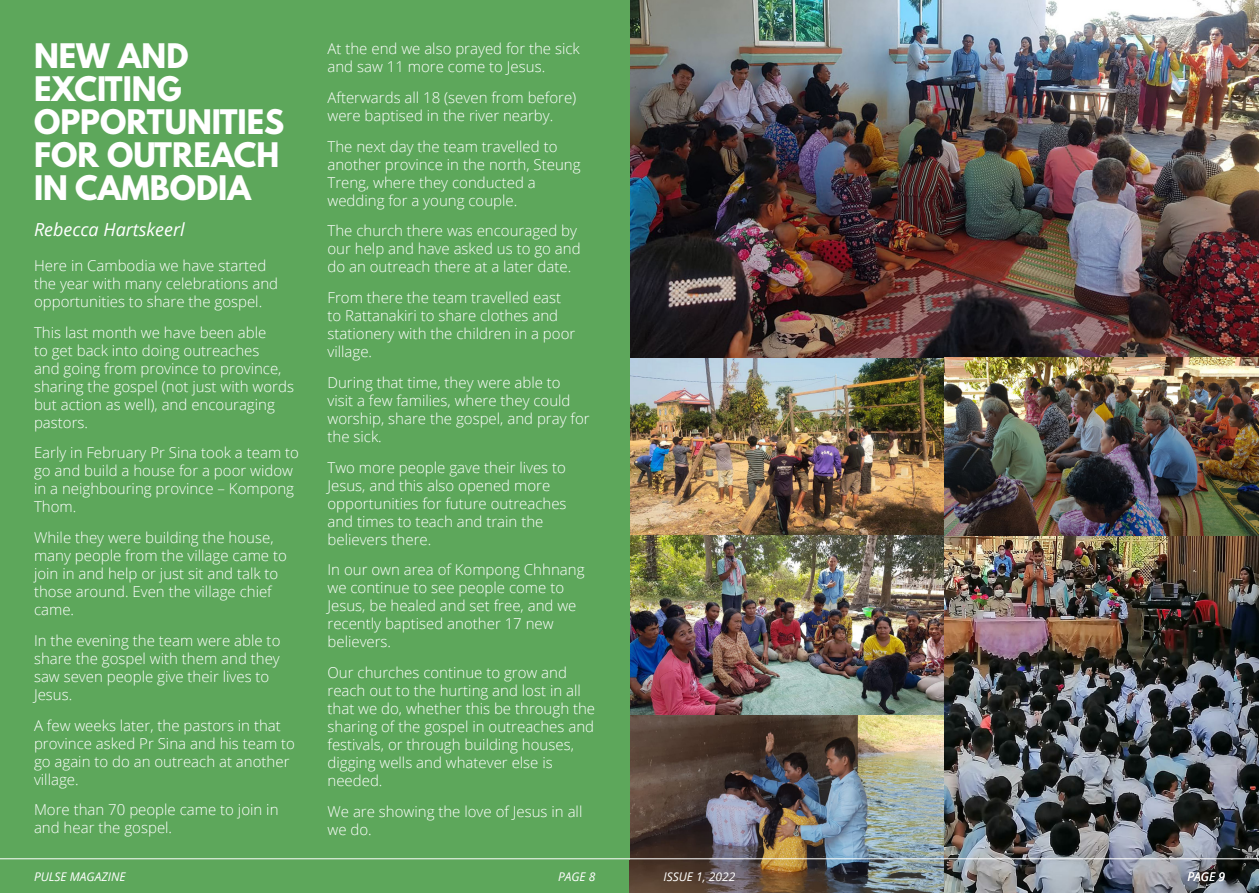
<style>
.page{position:relative;width:1259px;height:893px;background:#fff}
.page>*{position:absolute;margin:0;border:0;box-sizing:border-box;transform-origin:0 0}
.Calendar_Day_Names{font:700 30px/33px "League Spartan";color:#fff}
.Calendar_Day_Names-2{font:italic 18px "Open Sans";color:#fff}
.Calendar_Day_Names-3{font:300 15px/18px "Open Sans";color:#fff}
.Calendar_Day_Names-4{font:italic 12px "Open Sans";color:#fff}
</style>
<div class="page">
<div style="left:0;top:859px;width:629px;height:34px;background:#5da75b"></div>
<img style="left:629px;top:0;width:630px;height:893px">
<div style="left:0;top:0;width:629px;height:859px;background:#5da75b"></div>
<hr style="left:0;top:858px;width:1259px;height:1px;background:#fff">
<p class="Calendar_Day_Names" style="left:34px;top:39px;width:252px">NEW AND<br>EXCITING<br>OPPORTUNITIES<br>FOR OUTREACH<br>IN CAMBODIA</p>
<p class="Calendar_Day_Names-2" style="left:34px;top:217px;width:152px">Rebecca Hartskeerl</p>
<p class="Calendar_Day_Names-3" style="left:34px;top:256px;width:246px">Here in Cambodia we have started the year with many celebrations and opportunities to share the gospel.</p>
<p class="Calendar_Day_Names-3" style="left:34px;top:323px;width:261px">This last month we have been able<br>to get back into doing outreaches<br>and going from province to province, sharing the gospel (not just with words but action as well), and encouraging pastors.</p>
<p class="Calendar_Day_Names-3" style="left:34px;top:443px;width:266px">Early in February Pr Sina took a team to go and build a house for a poor widow in a neighbouring province – Kompong<br>Thom.</p>
<p class="Calendar_Day_Names-3" style="left:34px;top:528px;width:254px">While they were building the house, many people from the village came to join in and help or just sit and talk to those around. Even the village chief came.</p>
<p class="Calendar_Day_Names-3" style="left:34px;top:631px;width:248px">In the evening the team were able to share the gospel with them and they saw seven people give their lives to<br>Jesus.</p>
<p class="Calendar_Day_Names-3" style="left:34px;top:716px;width:262px">A few weeks later, the pastors in that province asked Pr Sina and his team to go again to do an outreach at another village.</p>
<p class="Calendar_Day_Names-3" style="left:34px;top:800px;width:246px">More than 70 people came to join in and hear the gospel.</p>
<p class="Calendar_Day_Names-3" style="left:327px;top:39px;width:254px">At the end we also prayed for the sick and saw 11 more come to Jesus.</p>
<p class="Calendar_Day_Names-3" style="left:327px;top:88px;width:250px">Afterwards all 18 (seven from before) were baptised in the river nearby.</p>
<p class="Calendar_Day_Names-3" style="left:327px;top:137px;width:254px">The next day the team travelled to another province in the north, Steung<br>Treng, where they conducted a wedding for a young couple.</p>
<p class="Calendar_Day_Names-3" style="left:327px;top:221px;width:255px">The church there was encouraged by our help and have asked us to go and do an outreach there at a later date.</p>
<p class="Calendar_Day_Names-3" style="left:327px;top:288px;width:249px">From there the team travelled east to Rattanakiri to share clothes and stationery with the children in a poor village.</p>
<p class="Calendar_Day_Names-3" style="left:327px;top:373px;width:264px">During that time, they were able to visit a few families, where they could worship, share the gospel, and pray for the sick.</p>
<p class="Calendar_Day_Names-3" style="left:327px;top:458px;width:241px">Two more people gave their lives to<br>Jesus, and this also opened more opportunities for future outreaches and times to teach and train the believers there.</p>
<p class="Calendar_Day_Names-3" style="left:327px;top:560px;width:258px">In our own area of Kompong Chhnang we continue to see people come to<br>Jesus, be healed and set free, and we recently baptised another 17 new believers.</p>
<p class="Calendar_Day_Names-3" style="left:327px;top:663px;width:269px">Our churches continue to grow and reach out to the hurting and lost in all that we do, whether this be through the sharing of the gospel in outreaches and festivals, or through building houses, digging wells and whatever else is needed.</p>
<p class="Calendar_Day_Names-3" style="left:327px;top:802px;width:256px">We are showing the love of Jesus in all we do.</p>
<p class="Calendar_Day_Names-4" style="left:34px;top:868px;width:93px">PULSE MAGAZINE</p>
<p class="Calendar_Day_Names-4" style="left:558px;top:868px;width:39px">PAGE 8</p>
<p class="Calendar_Day_Names-4" style="left:663px;top:868px;width:73px">ISSUE 1, 2022</p>
<p class="Calendar_Day_Names-4" style="left:1187px;top:868px;width:39px">PAGE 9</p>
</div>
